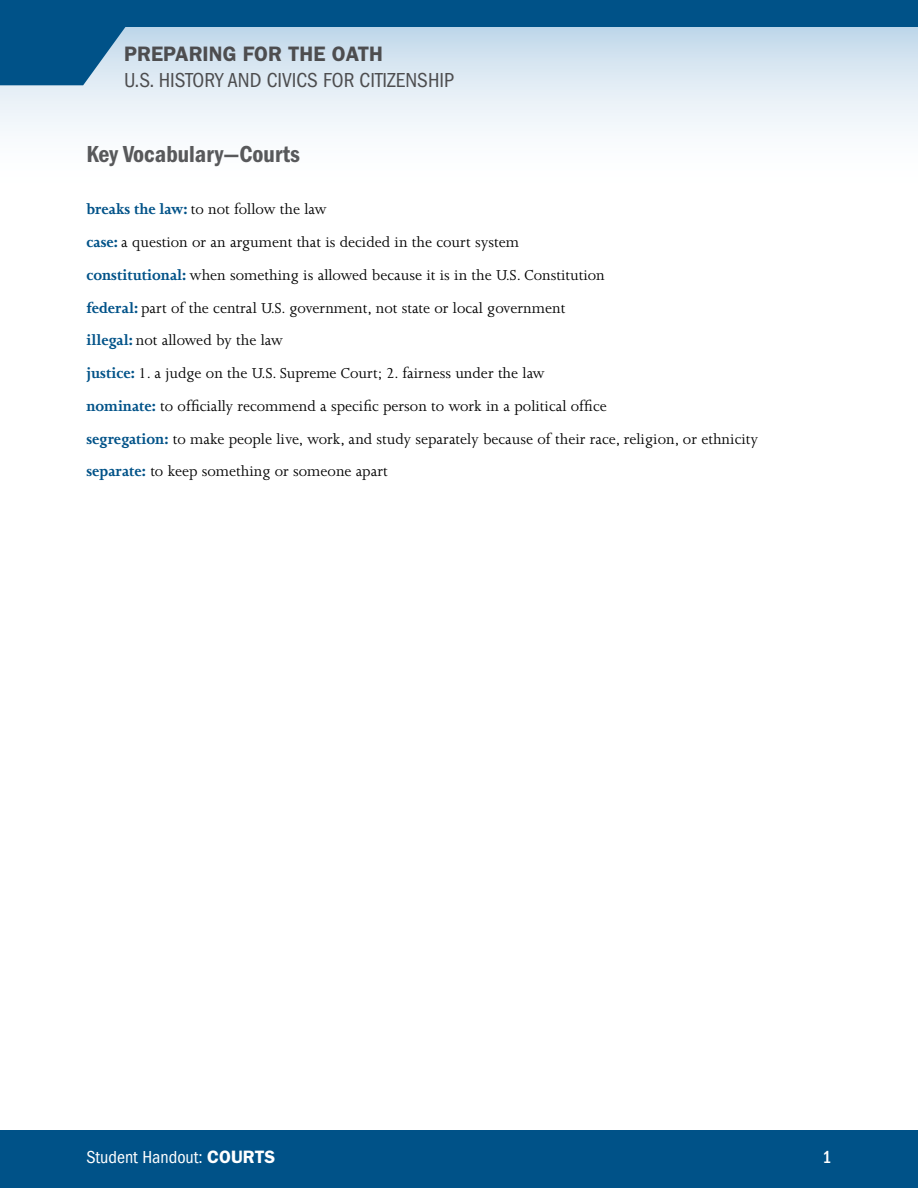
<style>
.page{position:relative;width:918px;height:1188px;background:#fff}
.page>*{position:absolute;margin:0;border:0;box-sizing:border-box;transform-origin:0 0}
.t1{font:24px "ITC Franklin Gothic Std Dm Cd";color:#58595b}
.t2{font:condensed 21px "ITC Franklin Gothic Std";color:#4d4d4f}
.t3{font:600 21px "ITC Franklin Gothic Std";color:#4d4d4f}
.t4{font:condensed 18px "ITC Franklin Gothic Std";color:#fff}
.t5{font:500 condensed 18px "ITC Franklin Gothic Std";color:#fff}
.t6{font:16.5px/32.7px "Joanna MT Std";color:#000}
.s1{font-weight:700;color:#005288}
.s2{font-weight:600;font-stretch:normal}
</style>
<div class="page">
<div style="left:0;top:22px;width:918px;height:183px;background:linear-gradient(to bottom,#c7dcec,#fff)"></div>
<div style="left:0;top:1130px;width:918px;height:58px;background:#005288"></div>
<div style="left:0;top:0;width:918px;height:27px;background:#005288"></div>
<svg style="left:0;top:27px;width:126px;height:58px;background:#246b9a"></svg>
<p class="t3" style="left:124px;top:42px;width:260px">PREPARING FOR THE OATH</p>
<p class="t2" style="left:124px;top:68px;width:331px">U.S. HISTORY AND CIVICS FOR CITIZENSHIP</p>
<h1 class="t1" style="left:86px;top:141px;width:215px">Key Vocabulary—Courts</h1>
<p class="t6" style="left:86px;top:193px;width:673px"><span class="s1">breaks the law:</span> to not follow the law<br><span class="s1">case:</span> a question or an argument that is decided in the court system<br><span class="s1">constitutional:</span> when something is allowed because it is in the U.S. Constitution<br><span class="s1">federal:</span> part of the central U.S. government, not state or local government<br><span class="s1">illegal:</span> not allowed by the law<br><span class="s1">justice:</span> 1. a judge on the U.S. Supreme Court; 2. fairness under the law<br><span class="s1">nominate:</span> to officially recommend a specific person to work in a political office<br><span class="s1">segregation:</span> to make people live, work, and study separately because of their race, religion, or ethnicity <span class="s1">separate:</span> to keep something or someone apart</p>
<p class="t4" style="left:86px;top:1147px;width:190px">Student Handout: <span class="s2">COURTS</span></p>
<p class="t5" style="left:822px;top:1147px;width:11px">1</p>
</div>
